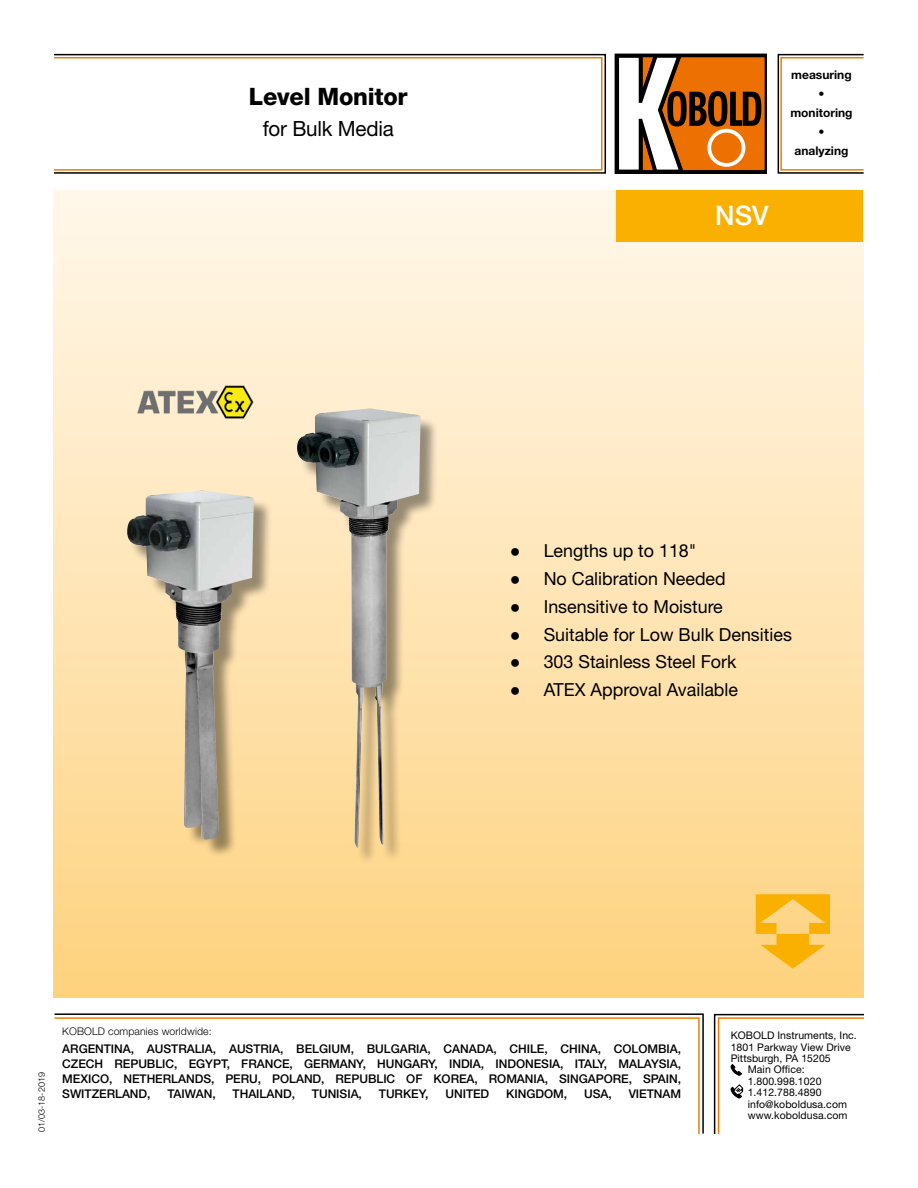
<style>
.page{position:relative;width:918px;height:1188px;background:#fff}
.page>*{position:absolute;margin:0;border:0;box-sizing:border-box;transform-origin:0 0}
.t1{font:500 27px "Helvetica Neue LT Std";color:#fff}
.t2{font:800 24px "Helvetica Neue LT Std";letter-spacing:-.01em;color:#000}
.t3{font:21px "Helvetica Neue LT Std";letter-spacing:-.01em;color:#000}
.t4{font:18px "Helvetica Neue LT Std";color:#000}
.t5{font:500 12px/15px "Helvetica Neue LT Std";letter-spacing:-.005em;color:#000;text-align:justify}
.t6{font:700 12px/19px "Helvetica Neue LT Std";color:#000;text-align:center}
.t7{font:10.5px "Helvetica Neue LT Std";letter-spacing:.005em;color:#000}
.t8{font:300 10.5px "Helvetica Neue LT Std";letter-spacing:.01em;color:#000}
.t9{font:300 9px "Helvetica Neue LT Std";color:#000}
.s1{font-family:"Arial"}
</style>
<div class="page">
<div style="left:53px;top:57px;width:550px;height:114px;border:2px solid #ef7c00"></div>
<div style="left:780px;top:57px;width:84px;height:114px;border:2px solid #ef7c00"></div>
<div style="left:53px;top:54px;width:553px;height:120px;border:2px solid #000"></div>
<div style="left:778px;top:54px;width:86px;height:120px;border:2px solid #000"></div>
<svg style="left:615px;top:54px;width:152px;height:120px"></svg>
<div style="left:707px;top:129px;width:38px;height:38px;border:4px solid #fff;border-radius:50%"></div>
<svg style="left:54px;top:1013px;width:650px;height:121px"></svg>
<svg style="left:713px;top:1013px;width:151px;height:121px"></svg>
<div style="left:53px;top:191px;width:810px;height:806px;background:linear-gradient(to bottom,#fff8ec,#fed27f)"></div>
<svg style="left:756px;top:894px;width:74px;height:75px;background:#fbc13e"></svg>
<div style="left:617px;top:191px;width:246px;height:51px;background:#f9b000"></div>
<div style="left:130px;top:493px;width:142px;height:365px;background:#000;opacity:.41"></div>
<img style="left:127px;top:490px;width:127px;height:350px">
<div style="left:300px;top:411px;width:139px;height:455px;background:#000;opacity:.41"></div>
<img style="left:297px;top:409px;width:124px;height:439px">
<img style="left:137px;top:384px;width:117px;height:35px">
<h2 class="t2" style="left:249px;top:82px;width:160px">Level Monitor</h2>
<h3 class="t3" style="left:263px;top:116px;width:133px">for Bulk Media</h3>
<h1 class="t1" style="left:715px;top:199px;width:55px">NSV</h1>
<p class="t6" style="left:790px;top:65px;width:64px">measuring • monitoring • analyzing</p>
<p class="t4" style="left:510px;top:540px;width:188px"><span class="s1">●</span> Lengths up to 118"</p>
<p class="t4" style="left:510px;top:568px;width:217px"><span class="s1">●</span> No Calibration Needed</p>
<p class="t4" style="left:510px;top:596px;width:214px"><span class="s1">●</span> Insensitive to Moisture</p>
<p class="t4" style="left:510px;top:624px;width:283px"><span class="s1">●</span> Suitable for Low Bulk Densities</p>
<p class="t4" style="left:510px;top:651px;width:228px"><span class="s1">●</span> 303 Stainless Steel Fork</p>
<p class="t4" style="left:510px;top:679px;width:230px"><span class="s1">●</span> ATEX Approval Available</p>
<p class="t9" style="left:36px;top:1132px;width:61px;rotate:-90deg">01/03-18-2019</p>
<p class="t8" style="left:62px;top:1024px;width:151px">KOBOLD companies worldwide:</p>
<p class="t5" style="left:62px;top:1041px;width:620px">ARGENTINA, AUSTRALIA, AUSTRIA, BELGIUM, BULGARIA, CANADA, CHILE, CHINA, COLOMBIA, CZECH REPUBLIC, EGYPT, FRANCE, GERMANY, HUNGARY, INDIA, INDONESIA, ITALY, MALAYSIA, MEXICO, NETHERLANDS, PERU, POLAND, REPUBLIC OF KOREA, ROMANIA, SINGAPORE, SPAIN, SWITZERLAND,</p>
<p class="t5" style="left:168px;top:1086px;width:50px">TAIWAN,</p>
<p class="t5" style="left:233px;top:1086px;width:64px">THAILAND,</p>
<p class="t5" style="left:312px;top:1086px;width:51px">TUNISIA,</p>
<p class="t5" style="left:379px;top:1086px;width:51px">TURKEY,</p>
<p class="t5" style="left:445px;top:1086px;width:45px">UNITED</p>
<p class="t5" style="left:506px;top:1086px;width:62px">KINGDOM,</p>
<p class="t5" style="left:584px;top:1086px;width:29px">USA,</p>
<p class="t5" style="left:629px;top:1086px;width:54px">VIETNAM</p>
<p class="t7" style="left:731px;top:1029px;width:128px">KOBOLD Instruments, Inc.</p>
<p class="t7" style="left:731px;top:1041px;width:122px">1801 Parkway View Drive</p>
<p class="t7" style="left:731px;top:1052px;width:102px">Pittsburgh, PA 15205</p>
<p class="t7" style="left:748px;top:1063px;width:59px">Main Office:</p>
<p class="t7" style="left:748px;top:1075px;width:75px">1.800.998.1020</p>
<p class="t7" style="left:748px;top:1086px;width:75px">1.412.788.4890</p>
<p class="t7" style="left:748px;top:1098px;width:101px">info@koboldusa.com</p>
<p class="t7" style="left:748px;top:1109px;width:101px">www.koboldusa.com</p>
</div>
